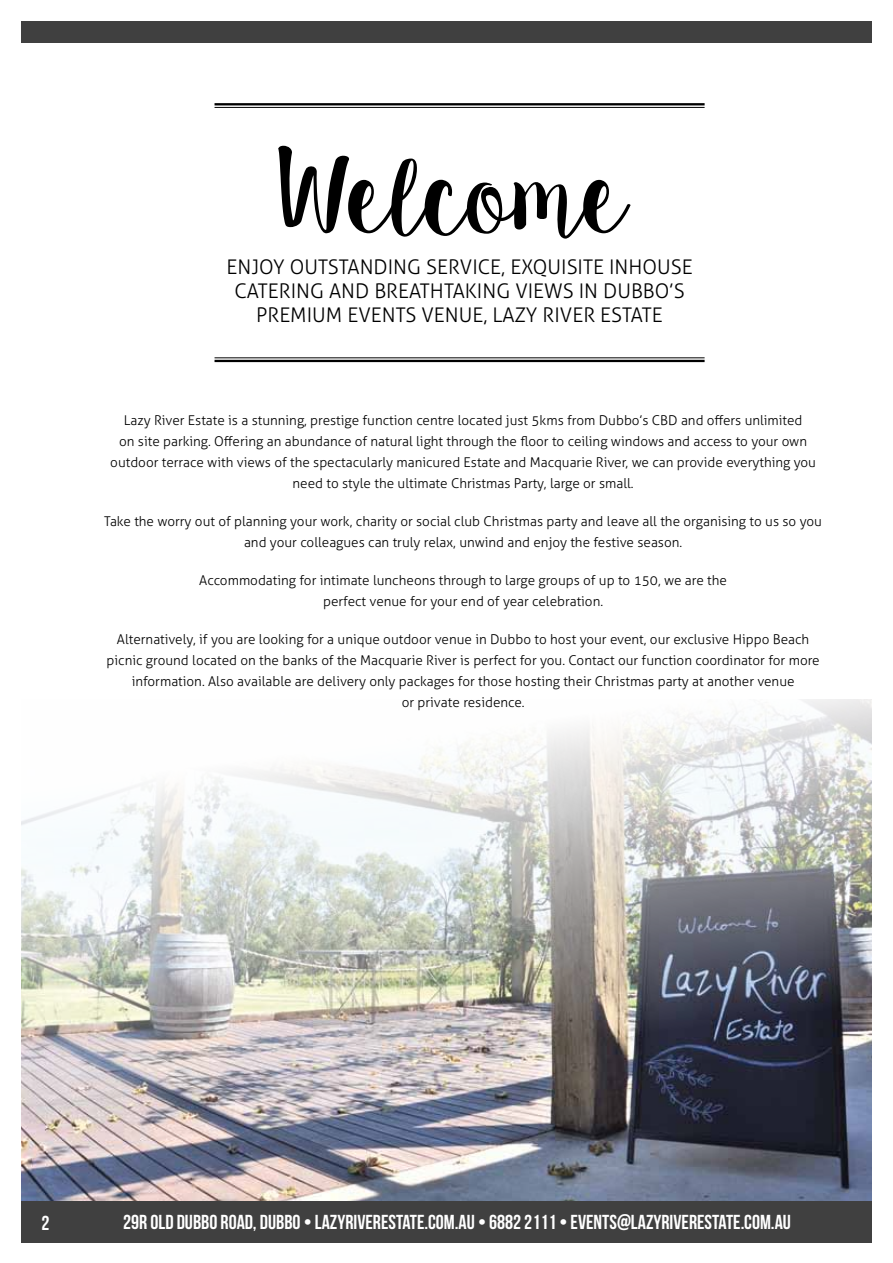
<style>
.page{position:relative;width:893px;height:1263px;background:#fff}
.page>*{position:absolute;margin:0;border:0;box-sizing:border-box;transform-origin:0 0}
.t1{font:109.2px "Sweet Pea";letter-spacing:-.06em;color:#000}
.t2{font:300 20.25px/24.3px "Aller";color:#000;text-align:center}
.t3{font:20.25px "Bebas Neue";color:#fff}
.t4{font:300 13.5px/21px "Aller";color:#000;text-align:center}
</style>
<div class="page">
<div style="left:21px;top:1200px;width:851px;height:43px;background:#404040"></div>
<hr style="left:215px;top:360px;width:490px;height:2px;background:#000">
<hr style="left:215px;top:357px;width:490px;height:1px;background:#000">
<hr style="left:215px;top:103px;width:490px;height:2px;background:#000">
<hr style="left:215px;top:107px;width:490px;height:1px;background:#000">
<img style="left:21px;top:699px;width:851px;height:501px">
<div style="left:21px;top:21px;width:851px;height:22px;background:#404040"></div>
<h1 class="t1" style="left:276px;top:130px;width:346px">Welcome</h1>
<h2 class="t2" style="left:226px;top:255px;width:465px">Enjoy outstanding service, exquisite inhouse catering and breathtaking views in D ubbo’s premium events venue, Lazy River Estate</h2>
<p class="t4" style="left:110px;top:410px;width:707px">Lazy River Estate is a stunning, prestige function centre located just 5kms from Dubbo’s CBD and offers unlimited<br>on site parking. Offering an abundance of natural light through the floor to ceiling windows and access to your own outdoor terrace with views of the spectacularly manicured Estate and Macquarie River, we can provide everything you need to style the ultimate Christmas Party, large or small.</p>
<p class="t4" style="left:104px;top:511px;width:719px">Take the worry out of planning your work, charity or social club Christmas party and leave all the organising to us so you and your colleagues can truly relax, unwind and enjoy the festive season.</p>
<p class="t4" style="left:199px;top:570px;width:529px">Accommodating for intimate luncheons through to large groups of up to 150, we are the perfect venue for your end of year celebration.</p>
<p class="t4" style="left:107px;top:629px;width:715px">Alternatively, if you are looking for a unique outdoor venue in Dubbo to host your event, our exclusive Hippo Beach picnic ground located on the banks of the Macquarie River is perfect for you. Contact our function coordinator for more information. Also available are delivery only packages for those hosting their Christmas party at another venue<br>or private residence.</p>
<h2 class="t3" style="left:42px;top:1212px;width:10px">2</h2>
<h2 class="t3" style="left:123px;top:1211px;width:669px">29R OLD DUBBO ROAD, DUBBO • LAZYRIVERESTATE.COM.AU • 6882 2111 • EVENTS@LAZYRIVERESTATE.COM.AU</h2>
</div>
